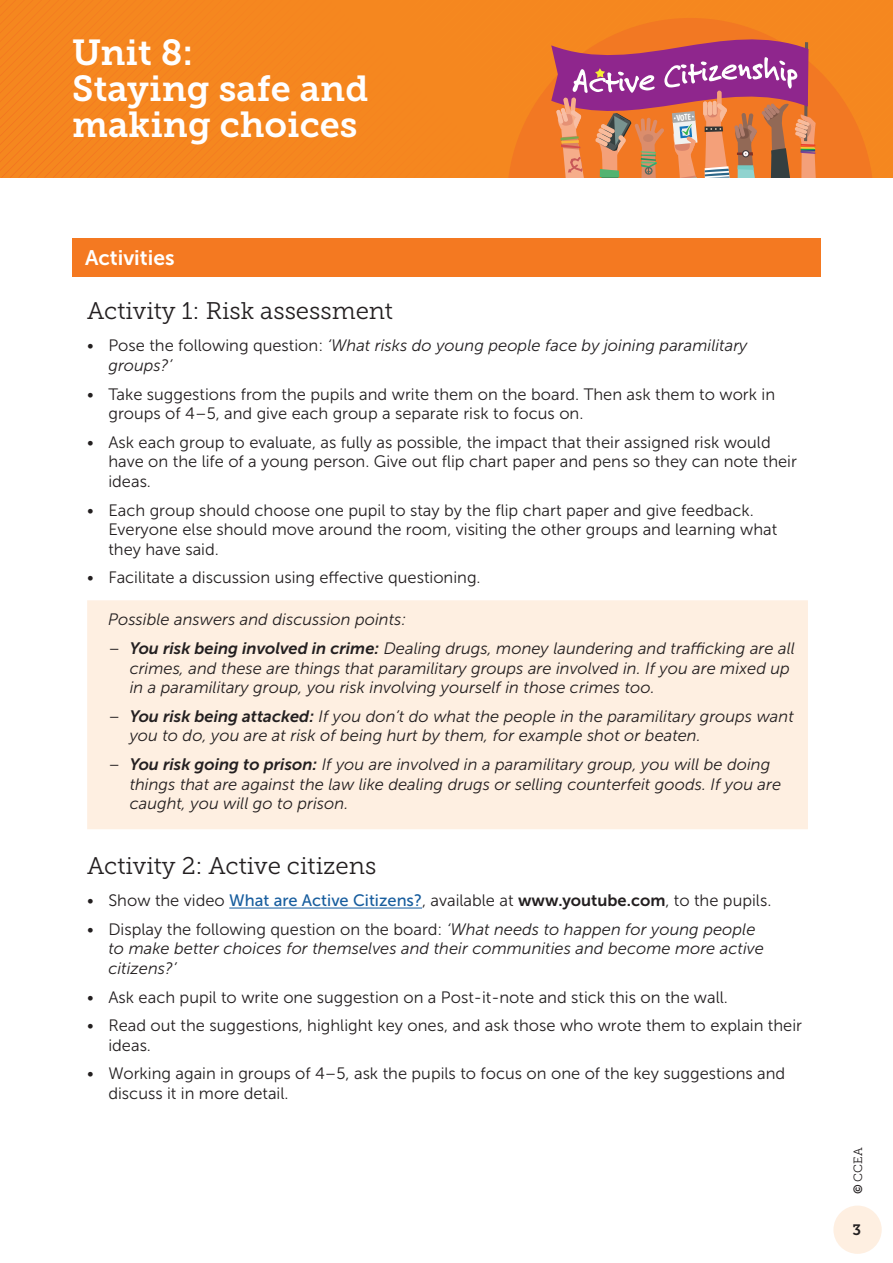
<style>
.page{position:relative;width:893px;height:1263px;background:#fff}
.page>*{position:absolute;margin:0;border:0;box-sizing:border-box;transform-origin:0 0}
.t1{font:36px/36px "Museo Slab 700";color:#fff}
.t2{font:24px "Museo Slab 300";color:#231f20}
.Table_H1{font:21px "Museo Sans 700";color:#fff}
.t3{font:16.5px/19.8px "Museo Sans 300";color:#231f20}
.Inset_Text{font:italic 16.5px/19.8px "Museo Sans 300";color:#231f20}
.t4{font:15px "Museo Slab 700";color:#231f20}
.t5{font:12px "Museo Slab 300";color:#231f20}
.t6{font:700 condensed 9px "Myriad Pro";color:#fff}
.s1{font-style:normal}
.s2{font-family:"Museo Sans 700"}
.s3{font-family:"Museo Sans 500";color:#175d9e}
</style>
<div class="page">
<svg style="left:0;top:0;width:893px;height:178px;background:#e97e30"></svg>
<div style="left:833px;top:1205px;width:49px;height:49px;background:#feefe1;border-radius:50%"></div>
<hr style="left:229px;top:908px;width:193px;height:1px;background:#175d9e">
<div style="left:72px;top:238px;width:749px;height:38px;background:#f47921"></div>
<div style="left:87px;top:600px;width:721px;height:229px;background:#feefe1"></div>
<h1 class="t1" style="left:72px;top:35px;width:298px">Unit 8:<br>Staying safe and making choices</h1>
<p class="Table_H1" style="left:85px;top:246px;width:91px">Activities</p>
<p class="t6" style="left:676px;top:113px;width:16px;rotate:-6deg">VOTE</p>
<h2 class="t2" style="left:87px;top:297px;width:307px">Activity 1: Risk assessment</h2>
<p class="Inset_Text" style="left:108px;top:336px;width:641px;text-indent:-21px"><span class="s1">• Pose the following question:</span> ‘What risks do young people face by joining paramilitary groups?’</p>
<p class="t3" style="left:108px;top:384px;width:668px;text-indent:-21px">• Take suggestions from the pupils and write them on the board. Then ask them to work in groups of 4–5, and give each group a separate risk to focus on.</p>
<p class="t3" style="left:108px;top:432px;width:690px;text-indent:-21px">• Ask each group to evaluate, as fully as possible, the impact that their assigned risk would have on the life of a young person. Give out flip chart paper and pens so they can note their ideas.</p>
<p class="t3" style="left:108px;top:500px;width:670px;text-indent:-21px">• Each group should choose one pupil to stay by the flip chart paper and give feedback.<br>Everyone else should move around the room, visiting the other groups and learning what they have said.</p>
<p class="t3" style="left:87px;top:568px;width:395px">• Facilitate a discussion using effective questioning.</p>
<p class="Inset_Text" style="left:108px;top:610px;width:300px">Possible answers and discussion points:</p>
<p class="Inset_Text" style="left:130px;top:638px;width:667px;text-indent:-21px"><span class="s1">–</span> <span class="s2">You risk being involved in crime:</span> Dealing drugs, money laundering and trafficking are all crimes, and these are things that paramilitary groups are involved in. If you are mixed up in a paramilitary group, you risk involving yourself in those crimes too.</p>
<p class="Inset_Text" style="left:130px;top:706px;width:666px;text-indent:-21px"><span class="s1">–</span> <span class="s2">You risk being attacked:</span> If you don’t do what the people in the paramilitary groups want you to do, you are at risk of being hurt by them, for example shot or beaten.</p>
<p class="Inset_Text" style="left:130px;top:754px;width:653px;text-indent:-21px"><span class="s1">–</span> <span class="s2">You risk going to prison:</span> If you are involved in a paramilitary group, you will be doing things that are against the law like dealing drugs or selling counterfeit goods. If you are caught, you will go to prison.</p>
<h2 class="t2" style="left:87px;top:852px;width:291px">Activity 2: Active citizens</h2>
<p class="t3" style="left:87px;top:891px;width:686px">• Show the video <span class="s3">What are Active Citizens?</span>, available at <span class="s2">www.youtube.com</span>, to the pupils.</p>
<p class="Inset_Text" style="left:108px;top:919px;width:657px;text-indent:-21px"><span class="s1">• Display the following question on the board:</span> ‘What needs to happen for young people to make better choices for themselves and their communities and become more active citizens?’</p>
<p class="t3" style="left:87px;top:987px;width:642px">• Ask each pupil to write one suggestion on a Post-it-note and stick this on the wall.</p>
<p class="t3" style="left:108px;top:1015px;width:695px;text-indent:-21px">• Read out the suggestions, highlight key ones, and ask those who wrote them to explain their ideas.</p>
<p class="t3" style="left:108px;top:1063px;width:678px;text-indent:-21px">• Working again in groups of 4–5, ask the pupils to focus on one of the key suggestions and discuss it in more detail.</p>
<p class="t5" style="left:851px;top:1194px;width:49px;rotate:-90deg"><span class="s2">©</span> CCEA</p>
<p class="t4" style="left:852px;top:1221px;width:10px">3</p>
</div>
